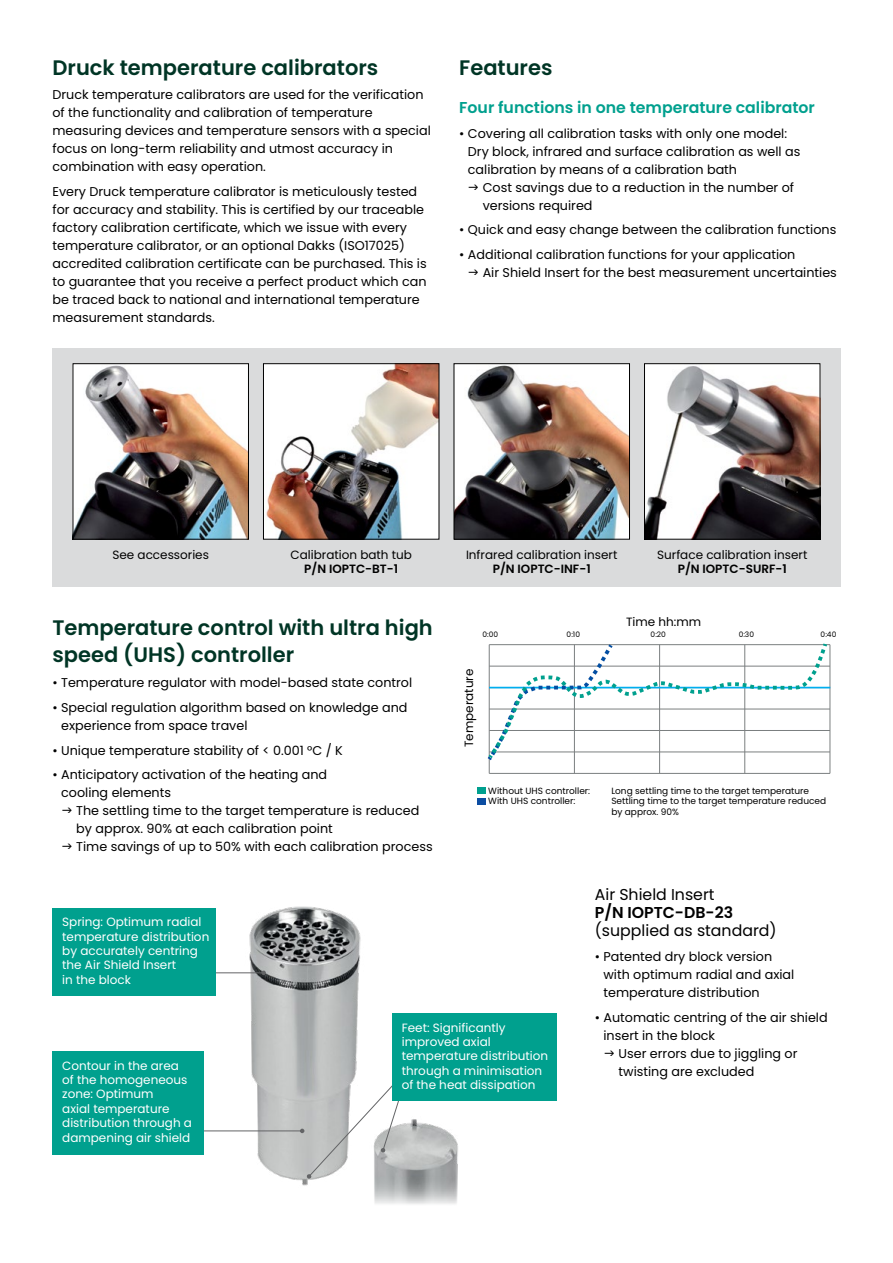
<style>
.page{position:relative;width:893px;height:1263px;background:#fff}
.page>*{position:absolute;margin:0;border:0;box-sizing:border-box;transform-origin:0 0}
.t1{font:600 21px/27px "Poppins";color:#003525}
.t2{font:600 15.75px "Poppins";color:#00a08e}
.t3{font:15.75px "Poppins";color:#000}
.t4{font:600 15.75px "Poppins";color:#000}
.t5{font:12.75px/18px "Poppins";color:#000}
.t6{font:12px/14.4px "Poppins";color:#fff}
.t7{font:12px "Poppins";color:#000}
.t8{font:600 12px "Poppins";color:#000}
.t9{font:9px/10.8px "Poppins";color:#000}
.t10{font:7.5px "Poppins";color:#000}
</style>
<div class="page">
<div style="left:477px;top:798px;width:9px;height:7px;background:#0c4da2"></div>
<div style="left:477px;top:787px;width:9px;height:7px;background:#00a08f"></div>
<hr style="left:489px;top:773px;width:341px;height:1px;background:#7b7f80">
<hr style="left:830px;top:645px;width:1px;height:128px;background:#7b7f80">
<hr style="left:744px;top:645px;width:1px;height:128px;background:#7b7f80">
<hr style="left:659px;top:645px;width:1px;height:128px;background:#7b7f80">
<hr style="left:574px;top:645px;width:1px;height:128px;background:#7b7f80">
<hr style="left:489px;top:645px;width:1px;height:128px;background:#7b7f80">
<svg style="left:487px;top:643px;width:343px;height:121px"></svg>
<img style="left:125px;top:906px;width:236px;height:280px">
<img style="left:352px;top:1119px;width:106px;height:85px">
<hr style="left:55px;top:972px;width:209px;height:1px;background:#636466">
<svg style="left:261px;top:970px;width:5px;height:5px"></svg>
<hr style="left:55px;top:1130px;width:247px;height:1px;background:#636466">
<svg style="left:300px;top:1067px;width:110px;height:112px"></svg>
<div style="left:53px;top:1051px;width:151px;height:103px;background:#00a08e"></div>
<div style="left:53px;top:908px;width:163px;height:87px;background:#00a08e"></div>
<div style="left:392px;top:1013px;width:165px;height:88px;background:#00a08e"></div>
<div style="left:52px;top:348px;width:788px;height:238px;background:#dadbdc"></div>
<img style="left:75px;top:365px;width:172px;height:172px">
<div style="left:73px;top:363px;width:176px;height:176px;border:1px solid #000"></div>
<img style="left:265px;top:365px;width:172px;height:172px">
<div style="left:263px;top:363px;width:176px;height:176px;border:1px solid #000"></div>
<img style="left:456px;top:365px;width:172px;height:172px">
<div style="left:454px;top:363px;width:176px;height:176px;border:1px solid #000"></div>
<img style="left:646px;top:365px;width:172px;height:172px">
<div style="left:644px;top:363px;width:176px;height:176px;border:1px solid #000"></div>
<h1 class="t1" style="left:52px;top:54px;width:327px">Druck temperature calibrators</h1>
<p class="t5" style="left:52px;top:86px;width:380px">Druck temperature calibrators are used for the verification of the functionality and calibration of temperature measuring devices and temperature sensors with a special focus on long-term reliability and utmost accuracy in combination with easy operation.</p>
<p class="t5" style="left:52px;top:183px;width:376px">Every Druck temperature calibrator is meticulously tested for accuracy and stability. This is certified by our traceable factory calibration certificate, which we issue with every temperature calibrator, or an optional Dakks (ISO17025) accredited calibration certificate can be purchased. This is to guarantee that you receive a perfect product which can be traced back to national and international temperature measurement standards.</p>
<h1 class="t1" style="left:459px;top:54px;width:95px">Features</h1>
<p class="t2" style="left:459px;top:98px;width:357px">Four functions in one temperature calibrator</p>
<p class="t5" style="left:468px;top:124px;width:334px;text-indent:-9px">• Covering all calibration tasks with only one model:<br>Dry block, infrared and surface calibration as well as calibration by means of a calibration bath</p>
<p class="t5" style="left:483px;top:178px;width:313px">Cost savings due to a reduction in the number of versions required</p>
<p class="t5" style="left:459px;top:221px;width:379px">• Quick and easy change between the calibration functions</p>
<p class="t5" style="left:483px;top:246px;width:356px;text-indent:-23px">• Additional calibration functions for your application<br>Air Shield Insert for the best measurement uncertainties</p>
<p class="t7" style="left:112px;top:548px;width:98px">See accessories</p>
<p class="t7" style="left:290px;top:548px;width:123px">Calibration bath tub</p>
<p class="t8" style="left:304px;top:562px;width:95px">P/N IOPTC-BT-1</p>
<h1 class="t1" style="left:52px;top:615px;width:382px">Temperature control with ultra high speed (UHS) controller</h1>
<p class="t5" style="left:52px;top:674px;width:361px">• Temperature regulator with model-based state control</p>
<p class="t5" style="left:61px;top:698px;width:348px;text-indent:-9px">• Special regulation algorithm based on knowledge and experience from space travel</p>
<p class="t5" style="left:52px;top:741px;width:292px">• Unique temperature stability of &lt; 0.001 °C / K</p>
<p class="t5" style="left:61px;top:766px;width:268px;text-indent:-9px">• Anticipatory activation of the heating and cooling elements</p>
<p class="t5" style="left:76px;top:802px;width:358px">The settling time to the target temperature is reduced by approx. 90% at each calibration point<br>Time savings of up to 50% with each calibration process</p>
<p class="t7" style="left:466px;top:548px;width:153px">Infrared calibration insert</p>
<p class="t8" style="left:493px;top:562px;width:99px">P/N IOPTC-INF-1</p>
<p class="t7" style="left:657px;top:548px;width:152px">Surface calibration insert</p>
<p class="t8" style="left:678px;top:562px;width:111px">P/N IOPTC-SURF-1</p>
<p class="t7" style="left:626px;top:615px;width:77px">Time hh:mm</p>
<p class="t10" style="left:483px;top:630px;width:17px">0:00</p>
<p class="t10" style="left:567px;top:630px;width:15px">0:10</p>
<p class="t10" style="left:651px;top:630px;width:17px">0:20</p>
<p class="t10" style="left:739px;top:630px;width:17px">0:30</p>
<p class="t10" style="left:821px;top:630px;width:17px">0:40</p>
<p class="t7" style="left:462px;top:747px;width:80px;rotate:-90deg">Temperature</p>
<p class="t9" style="left:488px;top:785px;width:103px">Without UHS controller:</p>
<p class="t9" style="left:611px;top:785px;width:199px">Long settling time to the target temperature</p>
<p class="t9" style="left:488px;top:796px;width:89px">With UHS controller:</p>
<p class="t9" style="left:611px;top:796px;width:216px">Settling time to the target temperature reduced by approx. 90%</p>
<p class="t6" style="left:62px;top:915px;width:149px">Spring: Optimum radial temperature distribution by accurately centring the Air Shield Insert<br>in the block</p>
<p class="t6" style="left:62px;top:1058px;width:131px">Contour in the area of the homogeneous zone: Optimum<br>axial temperature distribution through a dampening air shield</p>
<p class="t6" style="left:402px;top:1020px;width:148px">Feet: Significantly improved axial temperature distribution through a minimisation of the heat dissipation</p>
<p class="t3" style="left:595px;top:886px;width:121px">Air Shield Insert</p>
<p class="t4" style="left:595px;top:904px;width:140px">P/N IOPTC-DB-23</p>
<p class="t3" style="left:595px;top:922px;width:183px">(supplied as standard)</p>
<p class="t5" style="left:603px;top:948px;width:192px;text-indent:-9px">• Patented dry block version with optimum radial and axial temperature distribution</p>
<p class="t5" style="left:595px;top:1008px;width:234px">• Automatic centring of the air shield</p>
<p class="t5" style="left:603px;top:1026px;width:113px">insert in the block</p>
<p class="t5" style="left:619px;top:1044px;width:180px">User errors due to jiggling or</p>
<p class="t5" style="left:619px;top:1062px;width:137px">twisting are excluded</p>
</div>
